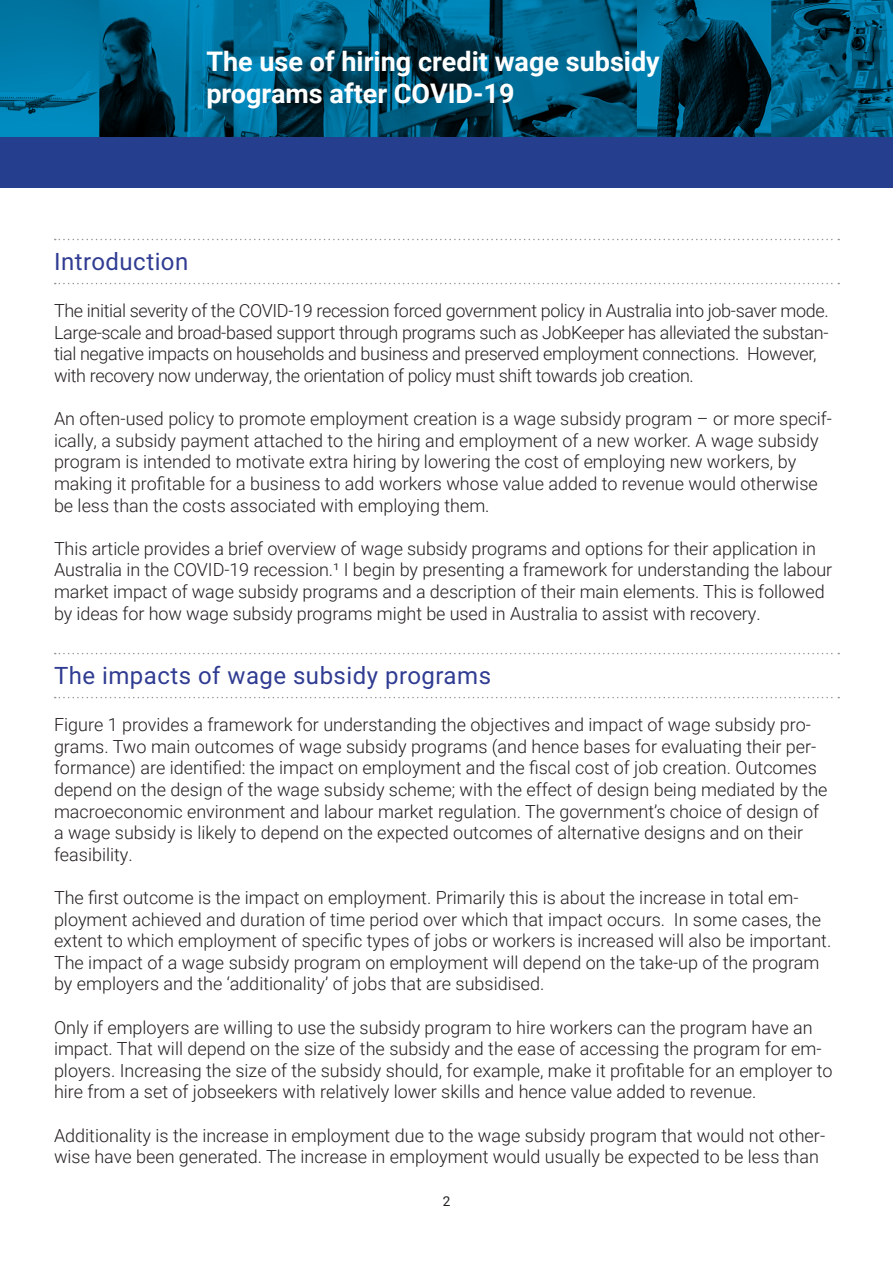
<style>
.page{position:relative;width:893px;height:1263px;background:#fff}
.page>*{position:absolute;margin:0;border:0;box-sizing:border-box;transform-origin:0 0}
.t1{font:700 27px/32.4px "Roboto";color:#fff}
.Head_1{font:24px "Roboto";letter-spacing:.02em;color:#303c92}
.Body_Paragraph{font:300 18px/21.6px "Roboto";color:#231f20}
.Body_Paragraph-2{font:300 18px/21.6px "Roboto";letter-spacing:-.02em;color:#231f20}
.t2{font:13.5px "Roboto";color:#231f20}
</style>
<div class="page">
<div style="left:0;top:134px;width:893px;height:54px;background:#253f8e"></div>
<img style="left:0;top:0;width:893px;height:136px">
<svg style="left:55px;top:239px;width:784px;height:1px"></svg>
<svg style="left:55px;top:283px;width:784px;height:1px"></svg>
<svg style="left:55px;top:653px;width:784px;height:1px"></svg>
<svg style="left:55px;top:697px;width:784px;height:1px"></svg>
<h1 class="t1" style="left:206px;top:44px;width:455px">The use of hiring credit wage subsidy programs after COVID-19</h1>
<p class="Head_1" style="left:54px;top:245px;width:136px">Introduction</p>
<p class="Body_Paragraph-2" style="left:54px;top:299px;width:776px">The initial severity of the COVID-19 recession forced government policy in Australia into job-saver mode.<br>Large-scale and broad-based support through programs such as JobKeeper has alleviated the substan&shy;tial negative impacts on households and business and preserved employment connections. However, with recovery now underway, the orientation of policy must shift towards job creation.</p>
<p class="Body_Paragraph" style="left:54px;top:407px;width:780px">An often-used policy to promote employment creation is a wage subsidy program – or more specif&shy;ically, a subsidy payment attached to the hiring and employment of a new worker. A wage subsidy program is intended to motivate extra hiring by lowering the cost of employing new workers, by making it profitable for a business to add workers whose value added to revenue would otherwise be less than the costs associated with employing them.</p>
<p class="Body_Paragraph" style="left:54px;top:537px;width:780px">This article provides a brief overview of wage subsidy programs and options for their application in Australia in the COVID-19 recession.¹ I begin by presenting a framework for understanding the labour market impact of wage subsidy programs and a description of their main elements. This is followed by ideas for how wage subsidy programs might be used in Australia to assist with recovery.</p>
<p class="Head_1" style="left:54px;top:659px;width:439px">The impacts of wage subsidy programs</p>
<p class="Body_Paragraph" style="left:54px;top:713px;width:775px">Figure 1 provides a framework for understanding the objectives and impact of wage subsidy pro&shy;grams. Two main outcomes of wage subsidy programs (and hence bases for evaluating their per&shy;formance) are identified: the impact on employment and the fiscal cost of job creation. Outcomes depend on the design of the wage subsidy scheme; with the effect of design being mediated by the macroeconomic environment and labour market regulation. The government’s choice of design of a wage subsidy is likely to depend on the expected outcomes of alternative designs and on their feasibility.</p>
<p class="Body_Paragraph" style="left:54px;top:886px;width:779px">The first outcome is the impact on employment. Primarily this is about the increase in total em&shy;ployment achieved and duration of time period over which that impact occurs. In some cases, the extent to which employment of specific types of jobs or workers is increased will also be important.<br>The impact of a wage subsidy program on employment will depend on the take-up of the program by employers and the ‘additionality’ of jobs that are subsidised.</p>
<p class="Body_Paragraph" style="left:54px;top:1016px;width:780px">Only if employers are willing to use the subsidy program to hire workers can the program have an impact. That will depend on the size of the subsidy and the ease of accessing the program for em&shy;ployers. Increasing the size of the subsidy should, for example, make it profitable for an employer to hire from a set of jobseekers with relatively lower skills and hence value added to revenue.</p>
<p class="Body_Paragraph" style="left:54px;top:1124px;width:773px">Additionality is the increase in employment due to the wage subsidy program that would not other&shy;wise have been generated. The increase in employment would usually be expected to be less than</p>
<p class="t2" style="left:443px;top:1192px;width:9px">2</p>
</div>
